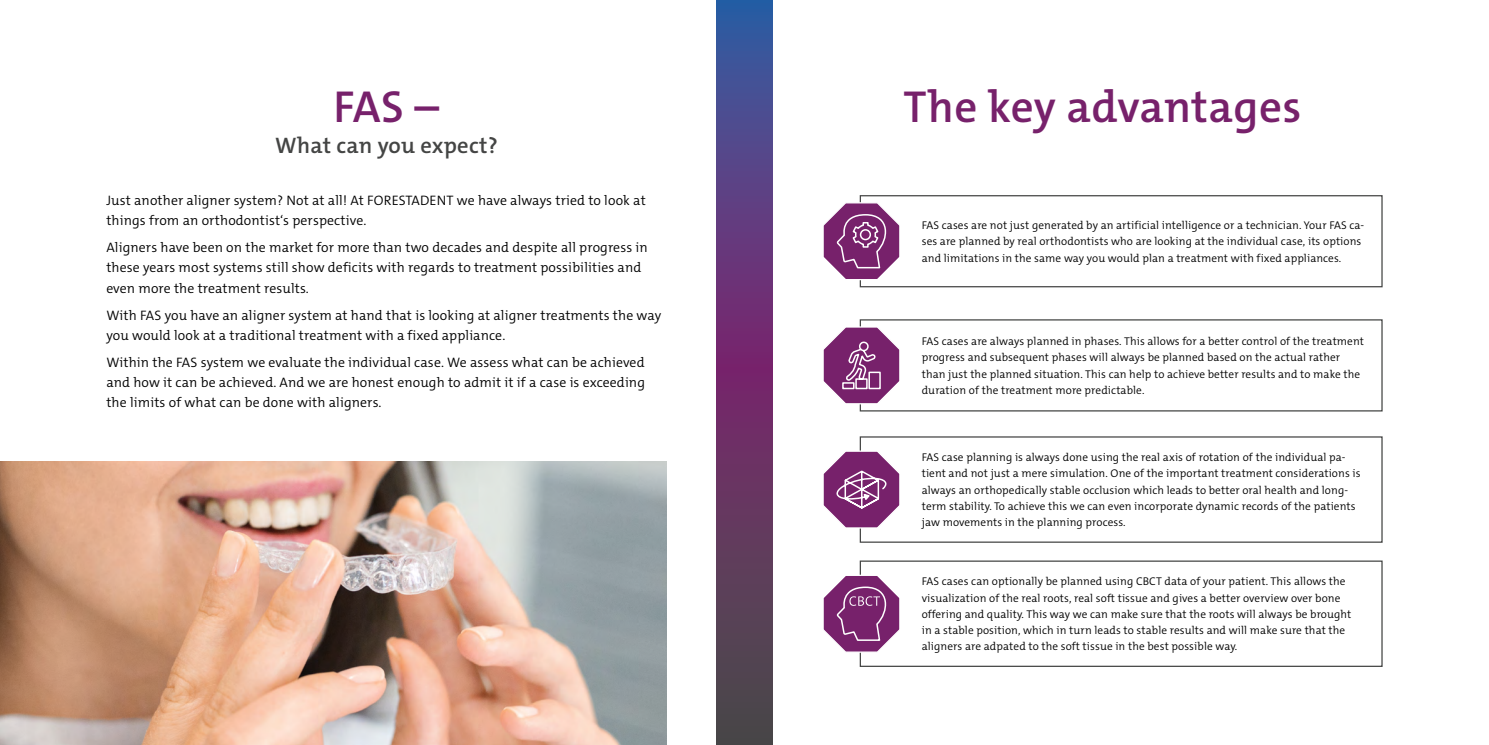
<style>
.page{position:relative;width:1489px;height:745px;background:#fff}
.page>*{position:absolute;margin:0;border:0;box-sizing:border-box;transform-origin:0 0}
.t1{font:600 45px "The Mix C5";letter-spacing:.01em;color:#77216b}
.t2{font:600 22.5px "The Mix C5";letter-spacing:.01em;color:#444544}
.t3{font:300 13.75px/20px "The Mix C5";letter-spacing:.01em;color:#000}
.t4{font:300 11.25px/16.2px "The Mix C5";letter-spacing:.01em;color:#000}
</style>
<div class="page">
<img style="left:0;top:461px;width:666px;height:283px">
<svg style="left:716px;top:0;width:56px;height:744px;background:#5b3d70"></svg>
<svg style="left:823px;top:449px;width:77px;height:80px"></svg>
<div style="left:859px;top:195px;width:523px;height:92px;background:#fff;border:1px solid #444544"></div>
<svg style="left:823px;top:201px;width:77px;height:80px"></svg>
<div style="left:859px;top:319px;width:523px;height:92px;background:#fff;border:1px solid #444544"></div>
<svg style="left:823px;top:325px;width:77px;height:80px"></svg>
<div style="left:859px;top:560px;width:523px;height:106px;background:#fff;border:1px solid #444544"></div>
<svg style="left:823px;top:573px;width:77px;height:80px"></svg>
<h1 class="t1" style="left:333px;top:78px;width:107px">FAS –</h1>
<h2 class="t2" style="left:275px;top:130px;width:224px">What can you expect?</h2>
<p class="t3" style="left:106px;top:191px;width:541px">Just another aligner system? Not at all! At FORESTADENT we have always tried to look at things from an orthodontist‘s perspective.</p>
<p class="t3" style="left:106px;top:238px;width:543px">Aligners have been on the market for more than two decades and despite all progress in these years most systems still show deficits with regards to treatment possibilities and even more the treatment results.</p>
<p class="t3" style="left:106px;top:305px;width:556px">With FAS you have an aligner system at hand that is looking at aligner treatments the way you would look at a traditional treatment with a fixed appliance.</p>
<p class="t3" style="left:106px;top:352px;width:540px;text-align:justify">Within the FAS system we evaluate the individual case. We assess what can be achieved and how it can be achieved. And we are honest enough to admit it if a case is exceeding the limits of what can be done with aligners.</p>
<h1 class="t1" style="left:903px;top:78px;width:399px">The key advantages</h1>
<p class="t4" style="left:921px;top:217px;width:444px">FAS cases are not just generated by an artificial intelligence or a technician. Your FAS ca&shy;ses are planned by real orthodontists who are looking at the individual case, its options and limitations in the same way you would plan a treatment with fixed appliances.</p>
<p class="t4" style="left:921px;top:333px;width:443px">FAS cases are always planned in phases. This allows for a better control of the treatment progress and subsequent phases will always be planned based on the actual rather than just the planned situation. This can help to achieve better results and to make the duration of the treatment more predictable.</p>
<p class="t4" style="left:921px;top:449px;width:440px">FAS case planning is always done using the real axis of rotation of the individual pa&shy;tient and not just a mere simulation. One of the important treatment considerations is always an orthopedically stable occlusion which leads to better oral health and long&shy;term stability. To achieve this we can even incorporate dynamic records of the patients jaw movements in the planning process.</p>
<p class="t4" style="left:921px;top:573px;width:431px">FAS cases can optionally be planned using CBCT data of your patient. This allows the visualization of the real roots, real soft tissue and gives a better overview over bone offering and quality. This way we can make sure that the roots will always be brought in a stable position, which in turn leads to stable results and will make sure that the aligners are adpated to the soft tissue in the best possible way.</p>
</div>
